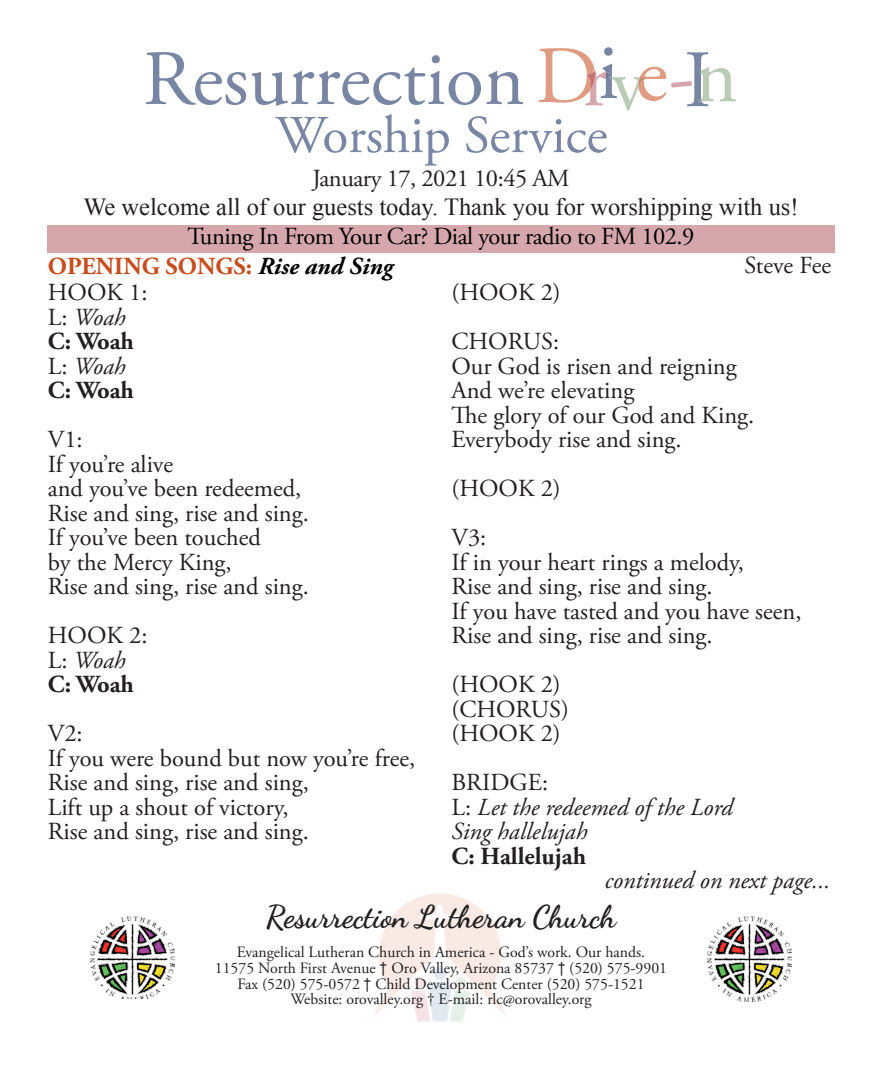
<style>
.page{position:relative;width:882px;height:1071px;background:#fff}
.page>*{position:absolute;margin:0;border:0;box-sizing:border-box;transform-origin:0 0}
.t1{font:53.02px "Adobe Garamond Pro";color:#7885a3}
.t2{font:700 31.5px "Dancing Script";color:#231f20}
.Paragraph_Style_1{font:24.5px "Adobe Garamond Pro";color:#231f20}
.t3{font:italic 24.5px "Adobe Garamond Pro";color:#231f20}
.t4{font:24.5px "Times New Roman";color:#231f20}
.Paragraph_Style_1-2{font:24.5px "Adobe Garamond Pro";letter-spacing:-.02em;color:#000}
.t5{font:700 24.5px "Adobe Garamond Pro";color:#231f20}
.t6{font:700 24.5px "Adobe Garamond Pro";color:#c74d1f}
.Paragraph_Style_1-3{font:24.5px "Adobe Garamond Pro";letter-spacing:-.02em;color:#231f20}
.t7{font:15.75px "Adobe Garamond Pro";color:#231f20}
.s1{font-style:italic;color:#000}
.s2{font-style:normal}
.s3{font-family:"Arial Narrow"}
</style>
<div class="page">
<div style="left:47px;top:225px;width:788px;height:27px;background:#d6a6ad"></div>
<img style="left:374px;top:893px;width:132px;height:129px">
<img style="left:90px;top:917px;width:84px;height:81px">
<img style="left:708px;top:917px;width:84px;height:84px">
<svg style="left:539px;top:47px;width:197px;height:64px"></svg>
<svg style="left:146px;top:52px;width:377px;height:54px"></svg>
<h1 class="t1" style="left:276px;top:103px;width:333px">Worship Service</h1>
<p class="t4" style="left:83px;top:191px;width:717px">We welcome all of our guests today. Thank you for worshipping with us!</p>
<p class="t6" style="left:48px;top:252px;width:347px">OPENING SONGS: <span class="s1">Rise and Sing</span></p>
<p class="Paragraph_Style_1" style="left:48px;top:278px;width:101px">HOOK 1:</p>
<p class="t3" style="left:48px;top:302px;width:79px"><span class="s2">L:</span> Woah</p>
<p class="t5" style="left:48px;top:327px;width:88px">C: Woah</p>
<p class="t3" style="left:48px;top:351px;width:79px"><span class="s2">L:</span> Woah</p>
<p class="t5" style="left:48px;top:376px;width:88px">C: Woah</p>
<p class="Paragraph_Style_1" style="left:48px;top:425px;width:36px">V1:</p>
<p class="Paragraph_Style_1" style="left:48px;top:449px;width:127px">If you’re alive</p>
<p class="Paragraph_Style_1" style="left:48px;top:474px;width:255px">and you’ve been redeemed,</p>
<p class="Paragraph_Style_1" style="left:48px;top:498px;width:263px">Rise and sing, rise and sing.</p>
<p class="Paragraph_Style_1" style="left:48px;top:523px;width:215px">If you’ve been touched</p>
<p class="Paragraph_Style_1" style="left:48px;top:547px;width:185px">by the Mercy King,</p>
<p class="Paragraph_Style_1" style="left:48px;top:572px;width:263px">Rise and sing, rise and sing.</p>
<p class="Paragraph_Style_1" style="left:48px;top:621px;width:101px">HOOK 2:</p>
<p class="t3" style="left:48px;top:645px;width:79px"><span class="s2">L:</span> Woah</p>
<p class="t5" style="left:48px;top:670px;width:88px">C: Woah</p>
<p class="Paragraph_Style_1" style="left:48px;top:719px;width:36px">V2:</p>
<p class="Paragraph_Style_1" style="left:48px;top:743px;width:369px">If you were bound but now you’re free,</p>
<p class="Paragraph_Style_1" style="left:48px;top:768px;width:263px">Rise and sing, rise and sing,</p>
<p class="Paragraph_Style_1" style="left:48px;top:792px;width:242px">Lift up a shout of victory,</p>
<p class="Paragraph_Style_1" style="left:48px;top:817px;width:263px">Rise and sing, rise and sing.</p>
<p class="Paragraph_Style_1-3" style="left:312px;top:163px;width:259px">January 17, 2021 10:45 AM</p>
<p class="Paragraph_Style_1-2" style="left:188px;top:222px;width:509px">Tuning In From Your Car? Dial your radio to FM 102.9</p>
<p class="Paragraph_Style_1" style="left:745px;top:250px;width:88px">Steve Fee</p>
<p class="Paragraph_Style_1" style="left:452px;top:278px;width:111px">(HOOK 2)</p>
<p class="Paragraph_Style_1" style="left:452px;top:327px;width:109px">CHORUS:</p>
<p class="Paragraph_Style_1" style="left:452px;top:351px;width:287px">Our God is risen and reigning</p>
<p class="Paragraph_Style_1" style="left:452px;top:376px;width:184px">And we’re elevating</p>
<p class="Paragraph_Style_1" style="left:452px;top:400px;width:304px">The glory of our God and King.</p>
<p class="Paragraph_Style_1" style="left:452px;top:425px;width:232px">Everybody rise and sing.</p>
<p class="Paragraph_Style_1" style="left:452px;top:474px;width:111px">(HOOK 2)</p>
<p class="Paragraph_Style_1" style="left:452px;top:523px;width:36px">V3:</p>
<p class="Paragraph_Style_1" style="left:452px;top:547px;width:294px">If in your heart rings a melody,</p>
<p class="Paragraph_Style_1" style="left:452px;top:572px;width:263px">Rise and sing, rise and sing.</p>
<p class="Paragraph_Style_1" style="left:452px;top:596px;width:352px">If you have tasted and you have seen,</p>
<p class="Paragraph_Style_1" style="left:452px;top:621px;width:263px">Rise and sing, rise and sing.</p>
<p class="Paragraph_Style_1" style="left:452px;top:670px;width:111px">(HOOK 2)</p>
<p class="Paragraph_Style_1" style="left:452px;top:694px;width:119px">(CHORUS)</p>
<p class="Paragraph_Style_1" style="left:452px;top:719px;width:111px">(HOOK 2)</p>
<p class="Paragraph_Style_1" style="left:452px;top:768px;width:98px">BRIDGE:</p>
<p class="t3" style="left:452px;top:792px;width:283px"><span class="s2">L:</span> Let the redeemed of the Lord</p>
<p class="t3" style="left:452px;top:817px;width:137px">Sing hallelujah</p>
<p class="t5" style="left:452px;top:842px;width:136px">C: Hallelujah</p>
<p class="t3" style="left:605px;top:865px;width:227px">continued on next page...</p>
<p class="t2" style="left:266px;top:893px;width:352px">Resurrection Lutheran Church</p>
<p class="t7" style="left:237px;top:943px;width:410px">Evangelical Lutheran Church in America - God’s work. Our hands.</p>
<p class="t7" style="left:215px;top:959px;width:454px">11575 North First Avenue <span class="s3">†</span> Oro Valley, Arizona 85737 <span class="s3">†</span> (520) 575-9901</p>
<p class="t7" style="left:237px;top:974px;width:409px">Fax (520) 575-0572 <span class="s3">†</span> Child Development Center (520) 575-1521</p>
<p class="t7" style="left:290px;top:990px;width:303px">Website: orovalley.org † E-mail: rlc@orovalley.org</p>
</div>
